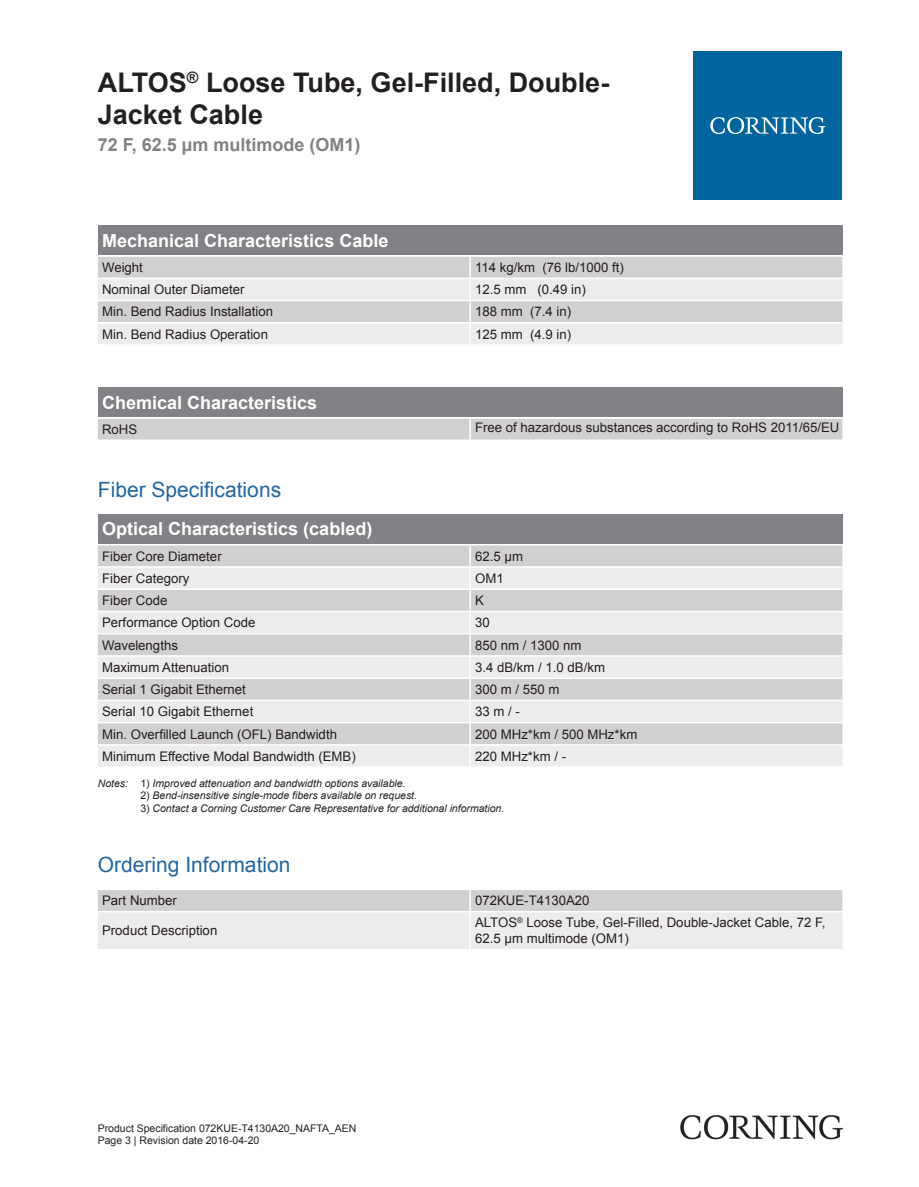
<style>
.page{position:relative;width:919px;height:1187px;background:#fff}
.page>*{position:absolute;margin:0;border:0;box-sizing:border-box;transform-origin:0 0}
.t1{font:700 27px/32.4px "Arial";color:#231f20}
.t2{font:21px "Arial";color:#2166a2}
.t3{font:700 18px "Arial";color:#fff}
.t4{font:700 18px "Arial";color:#808285}
.t5{font:13.2px/15.9px "Arial";color:#231f20}
.t6{font:italic 10.5px "Arial";color:#231f20}
.t7{font:10.5px/12.6px "Arial";color:#231f20}
.s1{font-style:normal}
</style>
<div class="page">
<div style="left:98px;top:225px;width:744px;height:30px;background:#808285"></div>
<div style="left:98px;top:257px;width:744px;height:20px;background:#d1cfcf"></div>
<svg style="left:98px;top:279px;width:744px;height:65px;background:#e4e2e2"></svg>
<hr style="left:469px;top:257px;width:2px;height:20px;background:#fff">
<hr style="left:469px;top:279px;width:2px;height:21px;background:#fff">
<hr style="left:469px;top:301px;width:2px;height:21px;background:#fff">
<hr style="left:469px;top:323px;width:2px;height:21px;background:#fff">
<hr style="left:98px;top:300px;width:372px;height:1px;background:#fff">
<hr style="left:470px;top:300px;width:372px;height:1px;background:#fff">
<hr style="left:98px;top:322px;width:372px;height:1px;background:#fff">
<hr style="left:470px;top:322px;width:372px;height:1px;background:#fff">
<div style="left:98px;top:387px;width:744px;height:30px;background:#808285"></div>
<div style="left:98px;top:419px;width:744px;height:20px;background:#d1cfcf"></div>
<hr style="left:469px;top:419px;width:2px;height:20px;background:#fff">
<div style="left:98px;top:514px;width:744px;height:30px;background:#808285"></div>
<div style="left:98px;top:545px;width:744px;height:21px;background:#d1cfcf"></div>
<svg style="left:98px;top:568px;width:744px;height:198px;background:#e1dfdf"></svg>
<hr style="left:469px;top:545px;width:2px;height:21px;background:#fff">
<hr style="left:469px;top:567px;width:2px;height:21px;background:#fff">
<hr style="left:469px;top:590px;width:2px;height:20px;background:#fff">
<hr style="left:469px;top:612px;width:2px;height:21px;background:#fff">
<hr style="left:469px;top:634px;width:2px;height:21px;background:#fff">
<hr style="left:469px;top:656px;width:2px;height:21px;background:#fff">
<hr style="left:469px;top:679px;width:2px;height:20px;background:#fff">
<hr style="left:469px;top:701px;width:2px;height:21px;background:#fff">
<hr style="left:469px;top:723px;width:2px;height:21px;background:#fff">
<hr style="left:469px;top:745px;width:2px;height:21px;background:#fff">
<hr style="left:98px;top:588px;width:372px;height:2px;background:#fff">
<hr style="left:470px;top:588px;width:372px;height:2px;background:#fff">
<hr style="left:98px;top:610px;width:372px;height:2px;background:#fff">
<hr style="left:470px;top:610px;width:372px;height:2px;background:#fff">
<hr style="left:98px;top:633px;width:372px;height:1px;background:#fff">
<hr style="left:470px;top:633px;width:372px;height:1px;background:#fff">
<hr style="left:98px;top:655px;width:372px;height:1px;background:#fff">
<hr style="left:470px;top:655px;width:372px;height:1px;background:#fff">
<hr style="left:98px;top:677px;width:372px;height:2px;background:#fff">
<hr style="left:470px;top:677px;width:372px;height:2px;background:#fff">
<hr style="left:98px;top:699px;width:372px;height:2px;background:#fff">
<hr style="left:470px;top:699px;width:372px;height:2px;background:#fff">
<hr style="left:98px;top:722px;width:372px;height:1px;background:#fff">
<hr style="left:470px;top:722px;width:372px;height:1px;background:#fff">
<hr style="left:98px;top:744px;width:372px;height:1px;background:#fff">
<hr style="left:470px;top:744px;width:372px;height:1px;background:#fff">
<svg style="left:98px;top:890px;width:744px;height:58px;background:#e3e1e1"></svg>
<hr style="left:469px;top:890px;width:2px;height:20px;background:#fff">
<hr style="left:469px;top:912px;width:2px;height:36px;background:#fff">
<hr style="left:98px;top:910px;width:372px;height:2px;background:#fff">
<hr style="left:470px;top:910px;width:372px;height:2px;background:#fff">
<div style="left:693px;top:51px;width:149px;height:149px;background:#00649e"></div>
<svg style="left:710px;top:117px;width:115px;height:17px"></svg>
<img style="left:680px;top:1115px;width:162px;height:24px">
<h1 class="t1" style="left:98px;top:67px;width:513px">ALTOS<sup>®</sup> Loose Tube, Gel-Filled, Double-<br>Jacket Cable</h1>
<h3 class="t4" style="left:98px;top:132px;width:264px">72 F, 62.5 µm multimode (OM1)</h3>
<h3 class="t3" style="left:102px;top:228px;width:288px">Mechanical Characteristics Cable</h3>
<p class="t5" style="left:102px;top:259px;width:42px">Weight</p>
<p class="t5" style="left:475px;top:259px;width:150px">114 kg/km (76 lb/1000 ft)</p>
<p class="t5" style="left:102px;top:282px;width:144px">Nominal Outer Diameter</p>
<p class="t5" style="left:475px;top:282px;width:112px">12.5 mm (0.49 in)</p>
<p class="t5" style="left:102px;top:304px;width:172px">Min. Bend Radius Installation</p>
<p class="t5" style="left:475px;top:304px;width:98px">188 mm (7.4 in)</p>
<p class="t5" style="left:102px;top:326px;width:167px">Min. Bend Radius Operation</p>
<p class="t5" style="left:475px;top:326px;width:98px">125 mm (4.9 in)</p>
<h3 class="t3" style="left:102px;top:390px;width:217px">Chemical Characteristics</h3>
<p class="t5" style="left:102px;top:421px;width:37px">RoHS</p>
<p class="t5" style="left:475px;top:420px;width:366px">Free of hazardous substances according to RoHS 2011/65/EU</p>
<h2 class="t2" style="left:98px;top:476px;width:185px">Fiber Specifications</h2>
<h3 class="t3" style="left:102px;top:517px;width:272px">Optical Characteristics (cabled)</h3>
<p class="t5" style="left:102px;top:548px;width:121px">Fiber Core Diameter</p>
<p class="t5" style="left:475px;top:548px;width:49px">62.5 µm</p>
<p class="t5" style="left:102px;top:570px;width:89px">Fiber Category</p>
<p class="t5" style="left:475px;top:570px;width:30px">OM1</p>
<p class="t5" style="left:102px;top:592px;width:67px">Fiber Code</p>
<p class="t5" style="left:475px;top:592px;width:10px">K</p>
<p class="t5" style="left:102px;top:614px;width:155px">Performance Option Code</p>
<p class="t5" style="left:475px;top:614px;width:16px">30</p>
<p class="t5" style="left:102px;top:637px;width:77px">Wavelengths</p>
<p class="t5" style="left:475px;top:637px;width:108px">850 nm / 1300 nm</p>
<p class="t5" style="left:102px;top:659px;width:128px">Maximum Attenuation</p>
<p class="t5" style="left:475px;top:659px;width:131px">3.4 dB/km / 1.0 dB/km</p>
<p class="t5" style="left:102px;top:681px;width:145px">Serial 1 Gigabit Ethernet</p>
<p class="t5" style="left:475px;top:681px;width:86px">300 m / 550 m</p>
<p class="t5" style="left:102px;top:703px;width:153px">Serial 10 Gigabit Ethernet</p>
<p class="t5" style="left:475px;top:703px;width:46px">33 m / -</p>
<p class="t5" style="left:102px;top:726px;width:236px">Min. Overfilled Launch (OFL) Bandwidth</p>
<p class="t5" style="left:475px;top:726px;width:164px">200 MHz*km / 500 MHz*km</p>
<p class="t5" style="left:102px;top:748px;width:255px">Minimum Effective Modal Bandwidth (EMB)</p>
<p class="t5" style="left:475px;top:748px;width:92px">220 MHz*km / -</p>
<p class="t6" style="left:98px;top:776px;width:309px">Notes: <span class="s1">1)</span> Improved attenuation and bandwidth options available.</p>
<p class="t6" style="left:140px;top:788px;width:278px"><span class="s1">2)</span> Bend-insensitive single-mode fibers available on request.</p>
<p class="t6" style="left:140px;top:801px;width:365px"><span class="s1">3)</span> Contact a Corning Customer Care Representative for additional information.</p>
<h2 class="t2" style="left:98px;top:850px;width:194px">Ordering Information</h2>
<p class="t5" style="left:102px;top:892px;width:76px">Part Number</p>
<p class="t5" style="left:475px;top:892px;width:116px">072KUE-T4130A20</p>
<p class="t5" style="left:102px;top:922px;width:117px">Product Description</p>
<p class="t5" style="left:475px;top:915px;width:352px">ALTOS<sup>®</sup> Loose Tube, Gel-Filled, Double-Jacket Cable, 72 F,<br>62.5 µm multimode (OM1)</p>
<p class="t7" style="left:98px;top:1121px;width:260px">Product Specification 072KUE-T4130A20_NAFTA_AEN<br>Page 3 | Revision date 2016-04-20</p>
</div>
